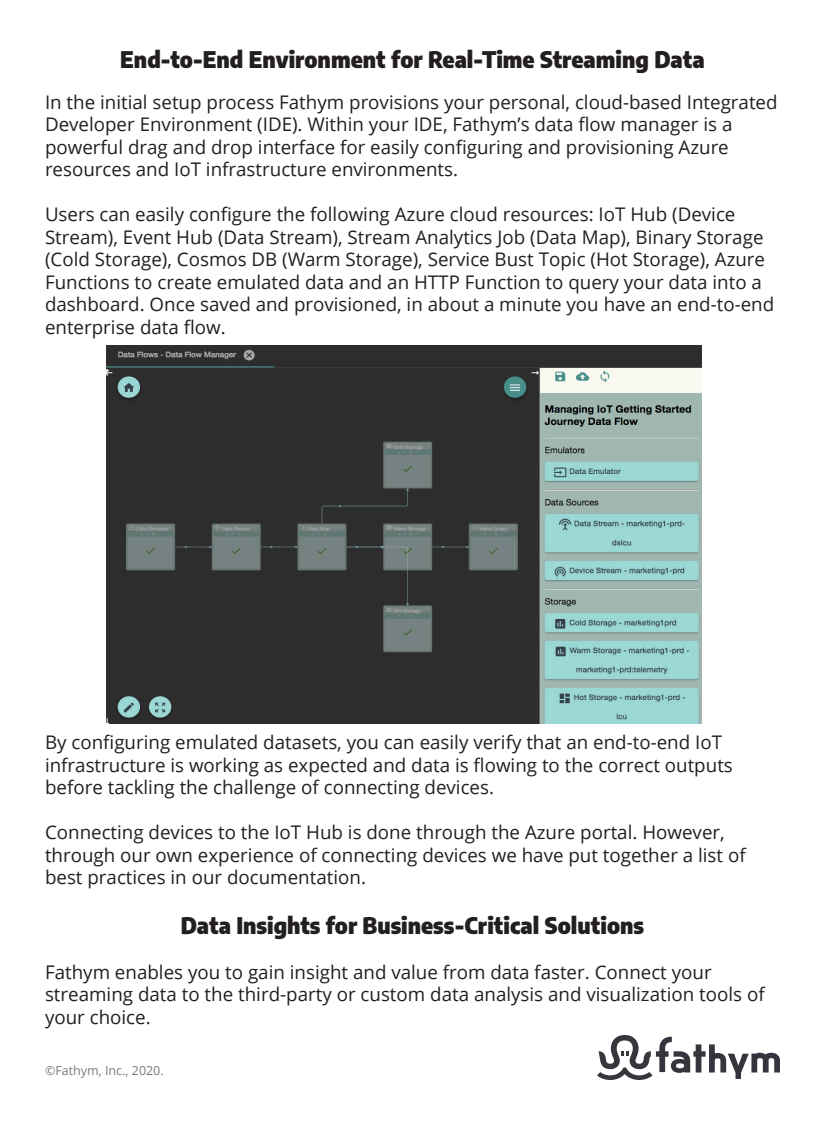
<style>
.page{position:relative;width:825px;height:1125px;background:#fff}
.page>*{position:absolute;margin:0;border:0;box-sizing:border-box;transform-origin:0 0}
.t1{font:900 semi-condensed 22.5px "Encode Sans";color:#231f20}
.t2{font:18.75px/22.5px "Open Sans";color:#231f20}
.t3{font:12.5px "Open Sans";color:#787a7d}
</style>
<div class="page">
<svg style="left:597px;top:1035px;width:183px;height:45px"></svg>
<img style="left:106px;top:346px;width:595px;height:377px">
<p class="t1" style="left:120px;top:42px;width:586px">End-to-End Environment for Real-Time Streaming Data</p>
<p class="t2" style="left:45px;top:90px;width:734px">In the initial setup process Fathym provisions your personal, cloud-based Integrated Developer Environment (IDE). Within your IDE, Fathym’s data flow manager is a powerful drag and drop interface for easily configuring and provisioning Azure resources and IoT infrastructure environments.</p>
<p class="t2" style="left:45px;top:203px;width:731px">Users can easily configure the following Azure cloud resources: IoT Hub (Device Stream), Event Hub (Data Stream), Stream Analytics Job (Data Map), Binary Storage (Cold Storage), Cosmos DB (Warm Storage), Service Bust Topic (Hot Storage), Azure Functions to create emulated data and an HTTP Function to query your data into a dashboard. Once saved and provisioned, in about a minute you have an end-to-end enterprise data flow.</p>
<p class="t2" style="left:45px;top:731px;width:689px">By configuring emulated datasets, you can easily verify that an end-to-end IoT infrastructure is working as expected and data is flowing to the correct outputs before tackling the challenge of connecting devices.</p>
<p class="t2" style="left:45px;top:821px;width:702px">Connecting devices to the IoT Hub is done through the Azure portal. However, through our own experience of connecting devices we have put together a list of best practices in our documentation.</p>
<p class="t1" style="left:181px;top:908px;width:465px">Data Insights for Business-Critical Solutions</p>
<p class="t2" style="left:45px;top:960px;width:721px">Fathym enables you to gain insight and value from data faster. Connect your streaming data to the third-party or custom data analysis and visualization tools of your choice.</p>
<p class="t3" style="left:45px;top:1061px;width:120px">©Fathym, Inc., 2020.</p>
</div>
